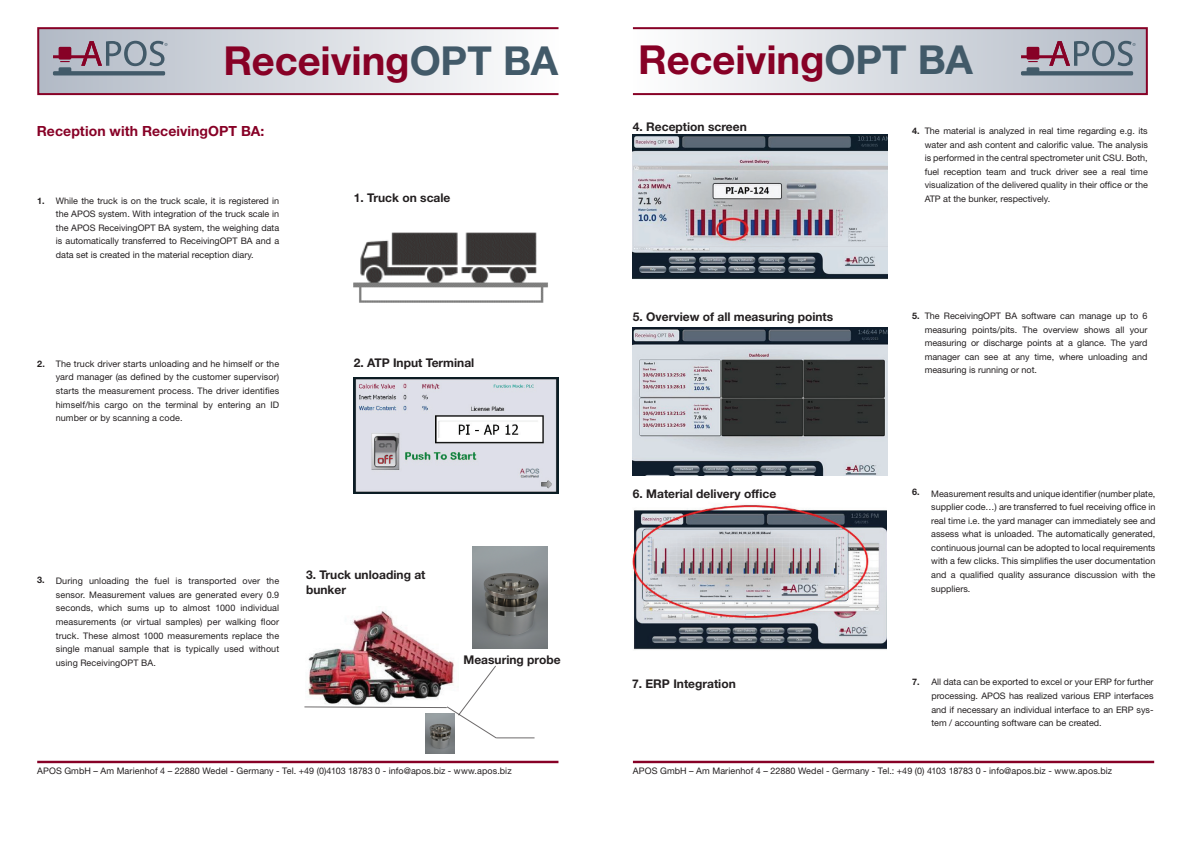
<style>
.page{position:relative;width:1197px;height:848px;background:#fff}
.page>*{position:absolute;margin:0;border:0;box-sizing:border-box;transform-origin:0 0}
.t1{font:700 40px "Helvetica Neue LT Pro";letter-spacing:-.005em;color:#870126}
.t2{font:700 14px "Helvetica Neue LT Pro";letter-spacing:.005em;color:#870126}
.t3{font:700 12px/14.4px "Helvetica Neue LT Pro";color:#231f20}
.t4{font:9px/13.6px "Helvetica Neue LT Pro";color:#231f20;text-align:justify}
.t5{font:700 9px "Helvetica Neue LT Pro";color:#231f20}
.s1{color:#425a69}
</style>
<div class="page">
<hr style="left:37px;top:760px;width:521px;height:3px;background:#870126">
<img style="left:308px;top:610px;width:146px;height:54px">
<img style="left:472px;top:547px;width:75px;height:101px">
<hr style="left:496px;top:737px;width:38px;height:1px;background:#231f20">
<img style="left:304px;top:664px;width:193px;height:75px">
<img style="left:353px;top:232px;width:195px;height:71px">
<hr style="left:633px;top:760px;width:520px;height:3px;background:#870126">
<img style="left:425px;top:713px;width:30px;height:40px">
<img style="left:353px;top:377px;width:205px;height:116px">
<svg style="left:37px;top:27px;width:522px;height:69px"></svg>
<svg style="left:632px;top:27px;width:516px;height:69px"></svg>
<img style="left:633px;top:134px;width:254px;height:145px">
<img style="left:633px;top:328px;width:254px;height:147px">
<img style="left:632px;top:504px;width:254px;height:146px">
<h1 class="t1" style="left:223px;top:35px;width:336px">Receiving<span class="s1">OPT BA</span></h1>
<h1 class="t1" style="left:638px;top:34px;width:336px">Receiving<span class="s1">OPT BA</span></h1>
<h2 class="t2" style="left:37px;top:122px;width:229px">Reception with ReceivingOPT BA:</h2>
<p class="t5" style="left:37px;top:195px;width:9px">1.</p>
<p class="t4" style="left:56px;top:193px;width:225px">While the truck is on the truck scale, it is registered in the APOS system. With integration of the truck scale in the APOS ReceivingOPT BA system, the weighing data is automatically transferred to ReceivingOPT BA and a data set is created in the material reception diary.</p>
<h3 class="t3" style="left:354px;top:190px;width:98px">1. Truck on scale</h3>
<p class="t5" style="left:37px;top:358px;width:9px">2.</p>
<p class="t4" style="left:56px;top:356px;width:225px">The truck driver starts unloading and he himself or the yard manager (as defined by the customer supervisor) starts the measurement process. The driver identifies himself/his cargo on the terminal by entering an ID number or by scanning a code.</p>
<h3 class="t3" style="left:353px;top:355px;width:122px">2. ATP Input Terminal</h3>
<p class="t5" style="left:37px;top:574px;width:9px">3.</p>
<p class="t4" style="left:56px;top:574px;width:225px">During unloading the fuel is transported over the sensor. Measurement values are generated every 0.9 seconds, which sums up to almost 1000 individual measurements (or virtual samples) per walking floor truck. These almost 1000 measurements replace the single manual sample that is typically used without using ReceivingOPT BA.</p>
<h3 class="t3" style="left:306px;top:567px;width:121px">3. Truck unloading at bunker</h3>
<h3 class="t3" style="left:463px;top:652px;width:99px">Measuring probe</h3>
<h3 class="t3" style="left:633px;top:119px;width:115px">4. Reception screen</h3>
<h3 class="t3" style="left:633px;top:309px;width:202px">5. Overview of all measuring points</h3>
<h3 class="t3" style="left:633px;top:486px;width:145px">6. Material delivery office</h3>
<h3 class="t3" style="left:632px;top:676px;width:105px">7. ERP Integration</h3>
<p class="t4" style="left:924px;top:124px;width:225px">The material is analyzed in real time regarding e.g. its water and ash content and calorific value. The analysis is performed in the central spectrometer unit CSU. Both, fuel reception team and truck driver see a real time visualization of the delivered quality in their office or the ATP at the bunker, respectively.</p>
<p class="t5" style="left:912px;top:125px;width:9px">4.</p>
<p class="t4" style="left:924px;top:309px;width:224px">The ReceivingOPT BA software can manage up to 6 measuring points/pits. The overview shows all your measuring or discharge points at a glance. The yard manager can see at any time, where unloading and measuring is running or not.</p>
<p class="t5" style="left:912px;top:310px;width:9px">5.</p>
<p class="t5" style="left:912px;top:486px;width:9px">6.</p>
<p class="t4" style="left:931px;top:486px;width:225px">Measurement results and unique identifier (number plate, supplier code…) are transferred to fuel receiving office in real time i.e. the yard manager can immediately see and assess what is unloaded. The automatically generated, continuous journal can be adopted to local requirements with a few clicks. This simplifies the user documentation and a qualified quality assurance discussion with the suppliers.</p>
<p class="t5" style="left:912px;top:676px;width:9px">7.</p>
<p class="t4" style="left:931px;top:675px;width:224px">All data can be exported to excel or your ERP for further processing. APOS has realized various ERP interfaces and if necessary an individual interface to an ERP sys&shy;tem / accounting software can be created.</p>
<p class="t4" style="left:37px;top:764px;width:476px">APOS GmbH – Am Marienhof 4 – 22880 Wedel - Germany - Tel. +49 (0)4103 18783 0 - info@apos.biz - www.apos.biz</p>
<p class="t4" style="left:633px;top:764px;width:480px">APOS GmbH – Am Marienhof 4 – 22880 Wedel - Germany - Tel.: +49 (0) 4103 18783 0 - info@apos.biz - www.apos.biz</p>
</div>
